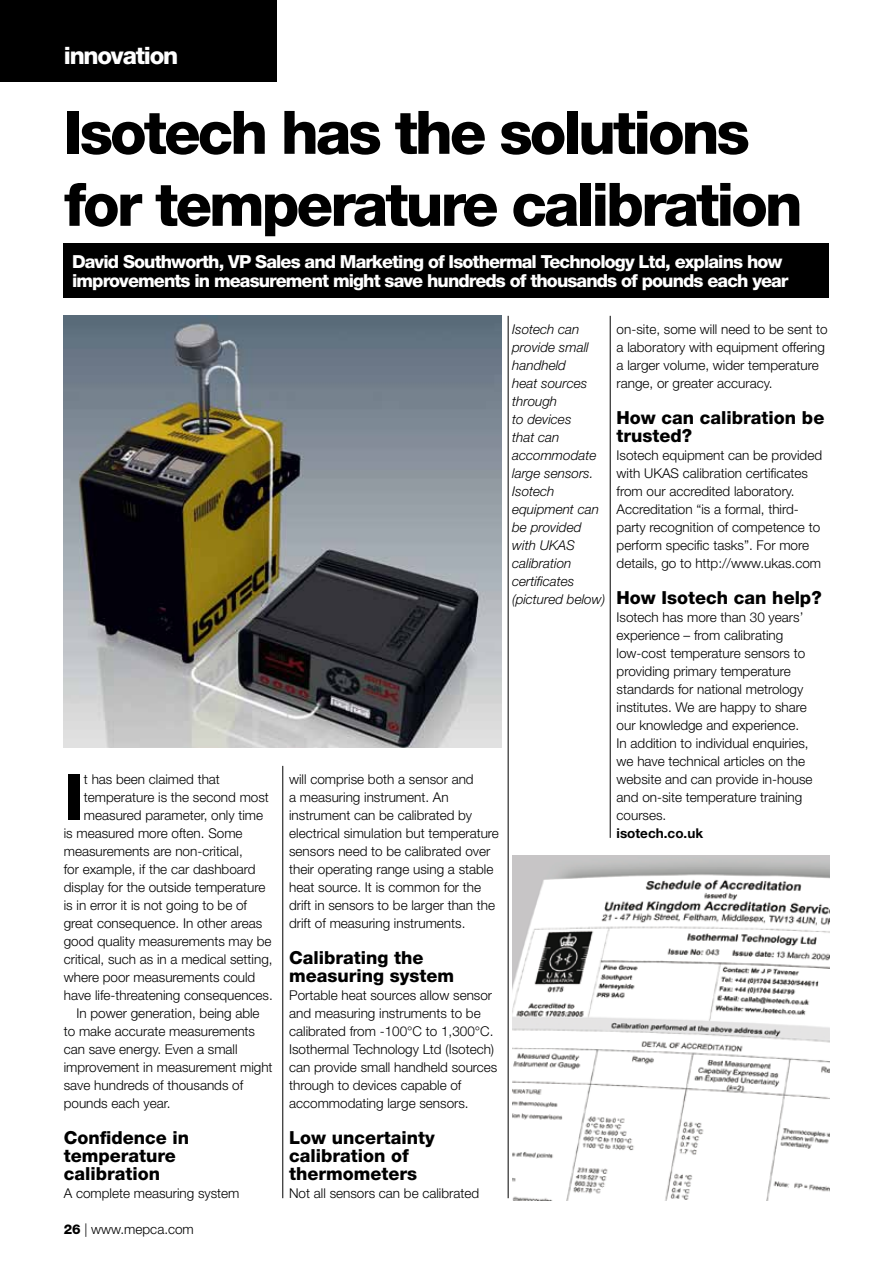
<style>
.page{position:relative;width:893px;height:1263px;background:#fff}
.page>*{position:absolute;margin:0;border:0;box-sizing:border-box;transform-origin:0 0}
.t1{font:800 63.9px "Helvetica Neue";color:#000}
.t2{font:800 60px/72px "Helvetica Neue";letter-spacing:-.05em;color:#000}
.t3{font:800 24px "Helvetica Neue";letter-spacing:-.05em;color:#fff}
.t4{font:800 18px/18px "Helvetica Neue";color:#000}
.t5{font:800 18px/19.5px "Helvetica Neue";letter-spacing:-.05em;color:#fff}
.t6{font:300 13.5px/18px "Helvetica Neue";color:#000}
.t7{font:italic 300 13.5px/18px "Helvetica Neue";color:#000}
.t8{font:700 13.5px "Helvetica Neue";color:#000}
.s1{font-weight:800}
</style>
<div class="page">
<div style="left:0;top:0;width:276px;height:82px;background:#000"></div>
<div style="left:64px;top:244px;width:765px;height:54px;background:#000"></div>
<hr style="left:283px;top:766px;width:1px;height:432px;background:#000">
<hr style="left:610px;top:316px;width:1px;height:522px;background:#000">
<hr style="left:508px;top:316px;width:1px;height:882px;background:#000">
<img style="left:64px;top:316px;width:438px;height:432px">
<img style="left:512px;top:856px;width:317px;height:344px">
<h3 class="t3" style="left:64px;top:41px;width:116px">innovation</h3>
<h2 class="t2" style="left:64px;top:96px;width:740px">Isotech has the solutions for temperature calibration</h2>
<h3 class="t5" style="left:72px;top:252px;width:718px">David Southworth, VP Sales and Marketing of Isothermal Technology Ltd, explains how improvements in measurement might save hundreds of thousands of pounds each year</h3>
<h1 class="t1" style="left:64px;top:759px;width:22px">I</h1>
<p class="t6" style="left:84px;top:770px;width:138px">t has been claimed that</p>
<p class="t6" style="left:84px;top:788px;width:187px">temperature is the second most</p>
<p class="t6" style="left:84px;top:806px;width:181px">measured parameter, only time</p>
<p class="t6" style="left:64px;top:824px;width:180px">is measured more often. Some</p>
<p class="t6" style="left:64px;top:842px;width:181px">measurements are non-critical,</p>
<p class="t6" style="left:64px;top:860px;width:193px">for example, if the car dashboard</p>
<p class="t6" style="left:64px;top:878px;width:203px">display for the outside temperature</p>
<p class="t6" style="left:64px;top:896px;width:185px">is in error it is not going to be of</p>
<p class="t6" style="left:64px;top:914px;width:200px">great consequence. In other areas</p>
<p class="t6" style="left:64px;top:932px;width:209px">good quality measurements may be</p>
<p class="t6" style="left:64px;top:950px;width:210px">critical, such as in a medical setting,</p>
<p class="t6" style="left:64px;top:968px;width:193px">where poor measurements could</p>
<p class="t6" style="left:64px;top:986px;width:211px">have life-threatening consequences.</p>
<p class="t6" style="left:77px;top:1004px;width:185px">In power generation, being able</p>
<p class="t6" style="left:64px;top:1022px;width:193px">to make accurate measurements</p>
<p class="t6" style="left:64px;top:1040px;width:175px">can save energy. Even a small</p>
<p class="t6" style="left:64px;top:1058px;width:210px">improvement in measurement might</p>
<p class="t6" style="left:64px;top:1076px;width:181px">save hundreds of thousands of</p>
<p class="t6" style="left:64px;top:1094px;width:108px">pounds each year.</p>
<h3 class="t4" style="left:64px;top:1128px;width:127px">Confidence in temperature calibration</h3>
<p class="t6" style="left:64px;top:1184px;width:177px">A complete measuring system</p>
<p class="t6" style="left:64px;top:1220px;width:132px"><span class="s1">26</span> | www.mepca.com</p>
<p class="t6" style="left:289px;top:770px;width:211px">will comprise both a sensor and<br>a measuring instrument. An instrument can be calibrated by electrical simulation but temperature sensors need to be calibrated over their operating range using a stable heat source. It is common for the drift in sensors to be larger than the drift of measuring instruments.</p>
<h3 class="t4" style="left:289px;top:948px;width:167px">Calibrating the measuring system</h3>
<p class="t6" style="left:289px;top:986px;width:210px">Portable heat sources allow sensor and measuring instruments to be calibrated from -100°C to 1,300°C.<br>Isothermal Technology Ltd (Isotech) can provide small handheld sources through to devices capable of accommodating large sensors.</p>
<h3 class="t4" style="left:289px;top:1128px;width:147px">Low uncertainty calibration of thermometers</h3>
<p class="t6" style="left:289px;top:1184px;width:192px">Not all sensors can be calibrated</p>
<p class="t7" style="left:512px;top:320px;width:95px">Isotech can provide small handheld<br>heat sources through<br>to devices<br>that can accommodate large sensors.<br>Isotech equipment can be provided with UKAS calibration certificates (pictured below)</p>
<p class="t6" style="left:617px;top:320px;width:213px">on-site, some will need to be sent to a laboratory with equipment offering a larger volume, wider temperature range, or greater accuracy.</p>
<h3 class="t4" style="left:617px;top:408px;width:209px">How can calibration be trusted?</h3>
<p class="t6" style="left:617px;top:446px;width:207px">Isotech equipment can be provided with UKAS calibration certificates from our accredited laboratory.<br>Accreditation “is a formal, third&shy;party recognition of competence to perform specific tasks”. For more details, go to http://www.ukas.com</p>
<h3 class="t4" style="left:617px;top:588px;width:207px">How Isotech can help?</h3>
<p class="t6" style="left:617px;top:608px;width:198px">Isotech has more than 30 years’ experience – from calibrating low-cost temperature sensors to providing primary temperature standards for national metrology institutes. We are happy to share our knowledge and experience.<br>In addition to individual enquiries, we have technical articles on the website and can provide in-house and on-site temperature training courses.</p>
<p class="t8" style="left:617px;top:825px;width:88px">isotech.co.uk</p>
</div>
